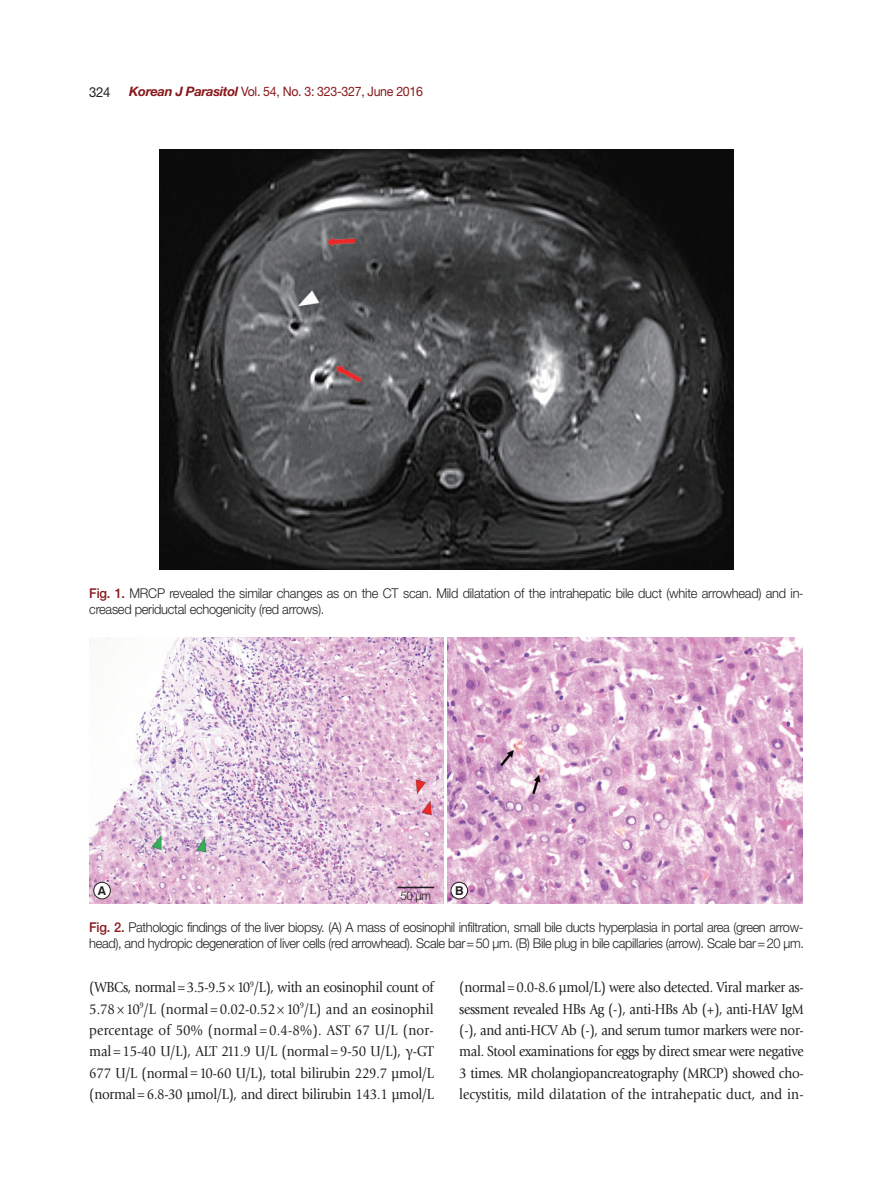
<style>
.page{position:relative;width:893px;height:1191px;background:#fff}
.page>*{position:absolute;margin:0;border:0;box-sizing:border-box;transform-origin:0 0}
.본문{font:15px/21.3px "Giovanni Std";letter-spacing:-.015em;color:#231f20;text-align:justify;scale:.9 1}
.하시라{font:13.8px "Helvetica Neue LT Std";color:#231f20;scale:.95 1}
.표_제목__그림_설명{font:300 13.5px/16.2px "Helvetica Neue LT Std";letter-spacing:-.025em;color:#231f20;scale:.95 1}
.하시라-2{font:13.05px "Helvetica Neue LT Std";letter-spacing:-.025em;color:#88181b;scale:.95 1}
.t1{font:700 12.15px "Swiss 721 BT";color:#231f20}
.표_제목__그림_설명-2{font:300 12px "Helvetica Neue LT Std";color:#231f20;scale:.95 1}
.s1{font-weight:700;font-style:italic}
.s2{font-weight:500;color:#88181b}
.s3{font-family:"Minion Pro"}
.s4{font-family:"Minion Pro";font-size:15.75px}
</style>
<div class="page">
<img style="left:160px;top:150px;width:573px;height:419px">
<img style="left:89px;top:637px;width:354px;height:266px">
<img style="left:447px;top:637px;width:356px;height:266px">
<hr style="left:397px;top:886px;width:37px;height:2px;background:#231f20">
<div style="left:94px;top:882px;width:16px;height:17px;background:#fff;border-radius:50%"></div>
<div style="left:94px;top:882px;width:17px;height:17px;border:1px solid #231f20;border-radius:50%"></div>
<div style="left:451px;top:882px;width:17px;height:17px;background:#fff;border-radius:50%"></div>
<div style="left:451px;top:882px;width:17px;height:17px;border:1px solid #231f20;border-radius:50%"></div>
<p class="하시라" style="left:89px;top:83px;width:24px">324</p>
<p class="하시라-2" style="left:129px;top:84px;width:311px"><span class="s1">Korean J Parasitol</span> Vol. 54, No. 3: 323-327, June 2016</p>
<p class="표_제목__그림_설명" style="left:89px;top:584px;width:753px"><span class="s2">Fig. 1.</span> MRCP revealed the similar changes as on the CT scan. Mild dilatation of the intrahepatic bile duct (white arrowhead) and in&shy;creased periductal echogenicity (red arrows).</p>
<p class="t1" style="left:98px;top:883px;width:10px">A</p>
<p class="표_제목__그림_설명-2" style="left:400px;top:888px;width:34px">50 μm</p>
<p class="t1" style="left:455px;top:883px;width:10px">B</p>
<p class="표_제목__그림_설명" style="left:89px;top:918px;width:754px"><span class="s2">Fig. 2.</span> Pathologic findings of the liver biopsy. (A) A mass of eosinophil infiltration, small bile ducts hyperplasia in portal area (green arrow&shy;head), and hydropic degeneration of liver cells (red arrowhead). Scale bar=50 μm. (B) Bile plug in bile capillaries (arrow). Scale bar=20 μm.</p>
<p class="본문" style="left:89px;top:977px;width:384px">(WBCs, normal<span class="s3">=</span>3.5-9.5<span class="s3">×</span>10<sup>9</sup>/L), with an eosinophil count of 5.78<span class="s3">×</span>10<sup>9</sup>/L (normal<span class="s3">=</span>0.02-0.52<span class="s3">×</span>10<sup>9</sup>/L) and an eosinophil percentage of 50% (normal<span class="s3">=</span>0.4-8%). AST 67 U/L (nor&shy;mal<span class="s3">=</span>15-40 U/L), ALT 211.9 U/L (normal<span class="s3">=</span>9-50 U/L), <span class="s4">γ</span>-GT 677 U/L (normal<span class="s3">=</span>10-60 U/L), total bilirubin 229.7 μmol/L (normal<span class="s3">=</span>6.8-30 μmol/L), and direct bilirubin 143.1 μmol/L</p>
<p class="본문" style="left:459px;top:977px;width:384px">(normal<span class="s3">=</span>0.0-8.6 μmol/L) were also detected. Viral marker as&shy;sessment revealed HBs Ag (-), anti-HBs Ab (+), anti-HAV IgM (-), and anti-HCV Ab (-), and serum tumor markers were nor&shy;mal. Stool examinations for eggs by direct smear were negative 3 times. MR cholangiopancreatography (MRCP) showed cho&shy;lecystitis, mild dilatation of the intrahepatic duct, and in-</p>
</div>
